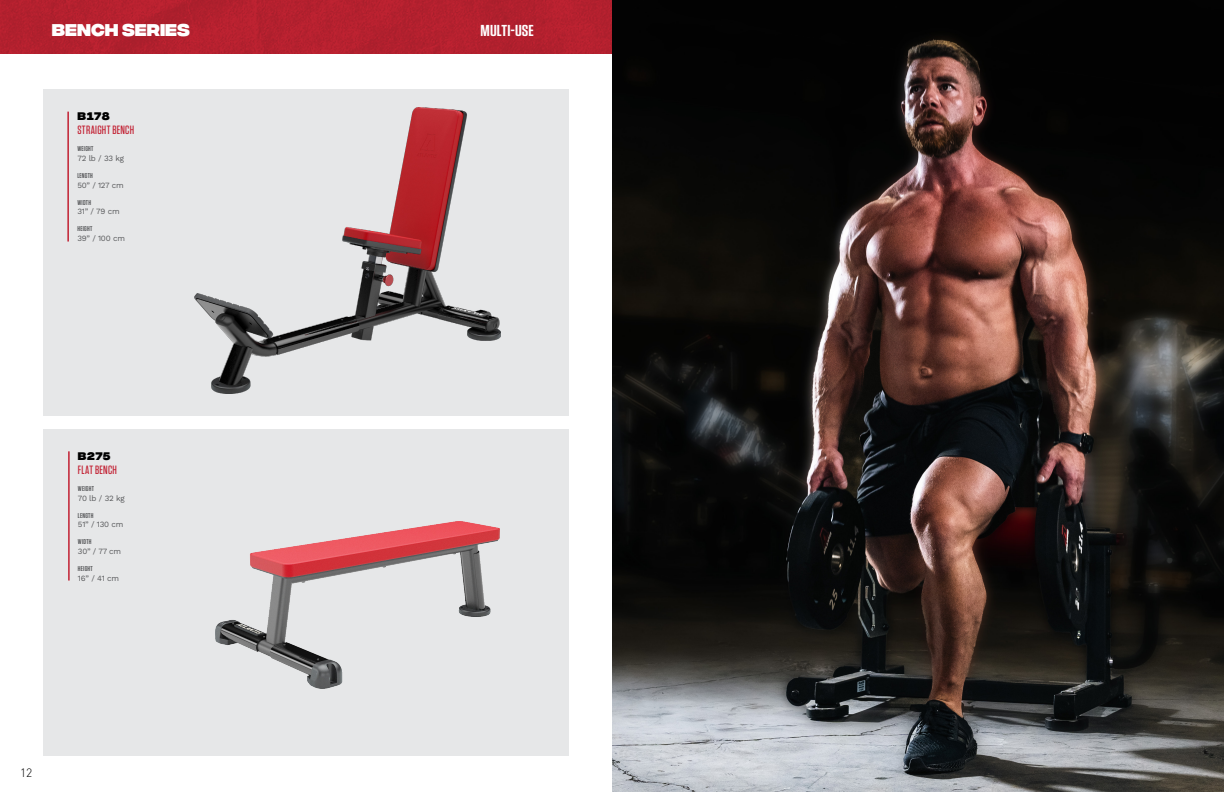
<style>
.page{position:relative;width:1224px;height:792px;background:#fff}
.page>*{position:absolute;margin:0;border:0;box-sizing:border-box;transform-origin:0 0}
.t1{font:800 17px "Integral CF";color:#fff}
.t2{font:600 15.8px "Tungsten";letter-spacing:.01em;color:#fff;scale:1.14 1}
.t3{font:500 12px "Tungsten";letter-spacing:.02em;color:#c22032}
.t4{font:300 12px "DIN Pro";color:#000}
.t5{font:800 11px "Integral CF";letter-spacing:.04em;color:#000}
.t6{font:8px "Work Sans";letter-spacing:-.025em;color:#58595b}
.t7{font:600 7px "Tungsten";letter-spacing:.04em;color:#58595b}
</style>
<div class="page">
<img style="left:0;top:0;width:612px;height:54px">
<img style="left:612px;top:0;width:612px;height:792px">
<div style="left:43px;top:429px;width:526px;height:327px;background:#e6e7e8"></div>
<hr style="left:68px;top:451px;width:2px;height:130px;background:#c22032">
<img style="left:216px;top:522px;width:284px;height:167px">
<div style="left:43px;top:89px;width:526px;height:327px;background:#e6e7e8"></div>
<hr style="left:67px;top:112px;width:2px;height:130px;background:#c22032">
<img style="left:194px;top:108px;width:307px;height:286px">
<h1 class="t1" style="left:52px;top:20px;width:139px">BENCH SERIES</h1>
<h2 class="t2" style="left:480px;top:22px;width:48px">MULTI-USE</h2>
<h3 class="t5" style="left:77px;top:110px;width:34px">B178</h3>
<h3 class="t3" style="left:77px;top:123px;width:58px">STRAIGHT BENCH</h3>
<p class="t7" style="left:77px;top:145px;width:18px">WEIGHT</p>
<p class="t6" style="left:77px;top:152px;width:48px">72 lb / 33 kg</p>
<p class="t7" style="left:77px;top:172px;width:17px">LENGTH</p>
<p class="t6" style="left:77px;top:179px;width:48px">50” / 127 cm</p>
<p class="t7" style="left:77px;top:199px;width:15px">WIDTH</p>
<p class="t6" style="left:77px;top:206px;width:44px">31” / 79 cm</p>
<p class="t7" style="left:77px;top:225px;width:16px">HEIGHT</p>
<p class="t6" style="left:77px;top:232px;width:49px">39” / 100 cm</p>
<h3 class="t5" style="left:78px;top:449px;width:34px">B275</h3>
<h3 class="t3" style="left:78px;top:463px;width:41px">FLAT BENCH</h3>
<p class="t7" style="left:78px;top:485px;width:18px">WEIGHT</p>
<p class="t6" style="left:78px;top:492px;width:48px">70 lb / 32 kg</p>
<p class="t7" style="left:78px;top:512px;width:17px">LENGTH</p>
<p class="t6" style="left:78px;top:519px;width:47px">51” / 130 cm</p>
<p class="t7" style="left:78px;top:538px;width:15px">WIDTH</p>
<p class="t6" style="left:78px;top:545px;width:45px">30” / 77 cm</p>
<p class="t7" style="left:78px;top:565px;width:16px">HEIGHT</p>
<p class="t6" style="left:78px;top:572px;width:43px">16” / 41 cm</p>
<h3 class="t4" style="left:20px;top:763px;width:13px">12</h3>
</div>
